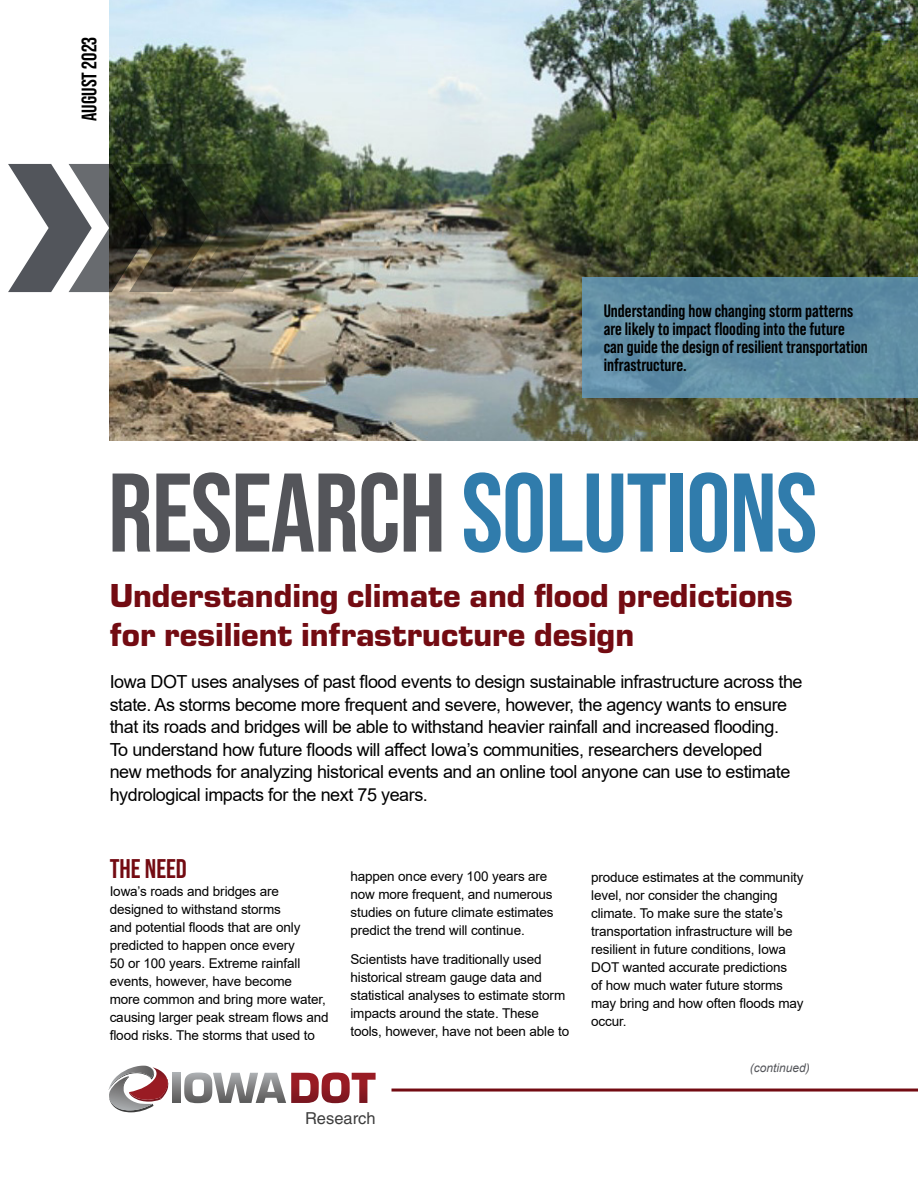
<style>
.page{position:relative;width:918px;height:1188px;background:#fff}
.page>*{position:absolute;margin:0;border:0;box-sizing:border-box;transform-origin:0 0}
.H1_-_Research_Solutions{font:700 111.45px "Bebas Neue Pro";letter-spacing:-.01em;color:#307cac}
.H2_-_Page_1_headline{font:900 34.5px/39px "Eurostile";color:#730b12}
.H3_-_subhead{font:700 27px "Bebas Neue Pro";color:#730b12}
.about_this_project{font:700 21px "Bebas Neue Pro";color:#000}
.Intro_text{font:18px/22.5px "Arial";letter-spacing:-.025em;color:#000}
.t1{font:700 18px/18px "Bebas Neue Pro";color:#000}
.t2{font:16.5px "Helvetica";color:#3d3d3d}
.body_copy{font:13.5px/18px "Arial";letter-spacing:-.01em;color:#000}
.t3{font:italic 12px "Arial";color:#54555a}
.s1{color:#54555a}
</style>
<div class="page">
<img style="left:110px;top:0;width:808px;height:440px">
<svg style="left:582px;top:278px;width:336px;height:120px;background:#5f8da5"></svg>
<hr style="left:392px;top:1089px;width:526px;height:3px;background:#730b12">
<svg style="left:8px;top:164px;width:265px;height:128px;background:#5d5f56"></svg>
<svg style="left:173px;top:1073px;width:8px;height:30px"></svg>
<svg style="left:184px;top:1073px;width:192px;height:30px"></svg>
<svg style="left:108px;top:1066px;width:61px;height:46px"></svg>
<p class="about_this_project" style="left:77px;top:121px;width:86px;rotate:-90deg">AUGUST 2023</p>
<p class="t1" style="left:604px;top:302px;width:266px">Understanding how changing storm patterns are likely to impact flooding into the future can guide the design of resilient transportation infrastructure.</p>
<h1 class="H1_-_Research_Solutions" style="left:108px;top:449px;width:711px"><span class="s1">RESEARCH</span> SOLUTIONS</h1>
<h2 class="H2_-_Page_1_headline" style="left:110px;top:573px;width:685px">Understanding climate and flood predictions for resilient infrastructure design</h2>
<p class="Intro_text" style="left:110px;top:670px;width:694px">Iowa DOT uses analyses of past flood events to design sustainable infrastructure across the state. As storms become more frequent and severe, however, the agency wants to ensure that its roads and bridges will be able to withstand heavier rainfall and increased flooding.<br>To understand how future floods will affect Iowa’s communities, researchers developed<br>new methods for analyzing historical events and an online tool anyone can use to estimate hydrological impacts for the next 75 years.</p>
<p class="H3_-_subhead" style="left:110px;top:853px;width:79px">THE NEED</p>
<p class="body_copy" style="left:110px;top:882px;width:220px">Iowa’s roads and bridges are designed to withstand storms<br>and potential floods that are only predicted to happen once every<br>50 or 100 years. Extreme rainfall events, however, have become<br>more common and bring more water, causing larger peak stream flows and flood risks. The storms that used to</p>
<p class="body_copy" style="left:350px;top:867px;width:205px">happen once every 100 years are now more frequent, and numerous studies on future climate estimates predict the trend will continue.</p>
<p class="body_copy" style="left:350px;top:950px;width:220px">Scientists have traditionally used historical stream gauge data and statistical analyses to estimate storm impacts around the state. These tools, however, have not been able to</p>
<p class="t2" style="left:305px;top:1108px;width:72px">Research</p>
<p class="body_copy" style="left:591px;top:868px;width:214px">produce estimates at the community level, nor consider the changing climate. To make sure the state’s transportation infrastructure will be resilient in future conditions, Iowa<br>DOT wanted accurate predictions<br>of how much water future storms may bring and how often floods may occur.</p>
<p class="t3" style="left:750px;top:1060px;width:62px">(continued)</p>
</div>
